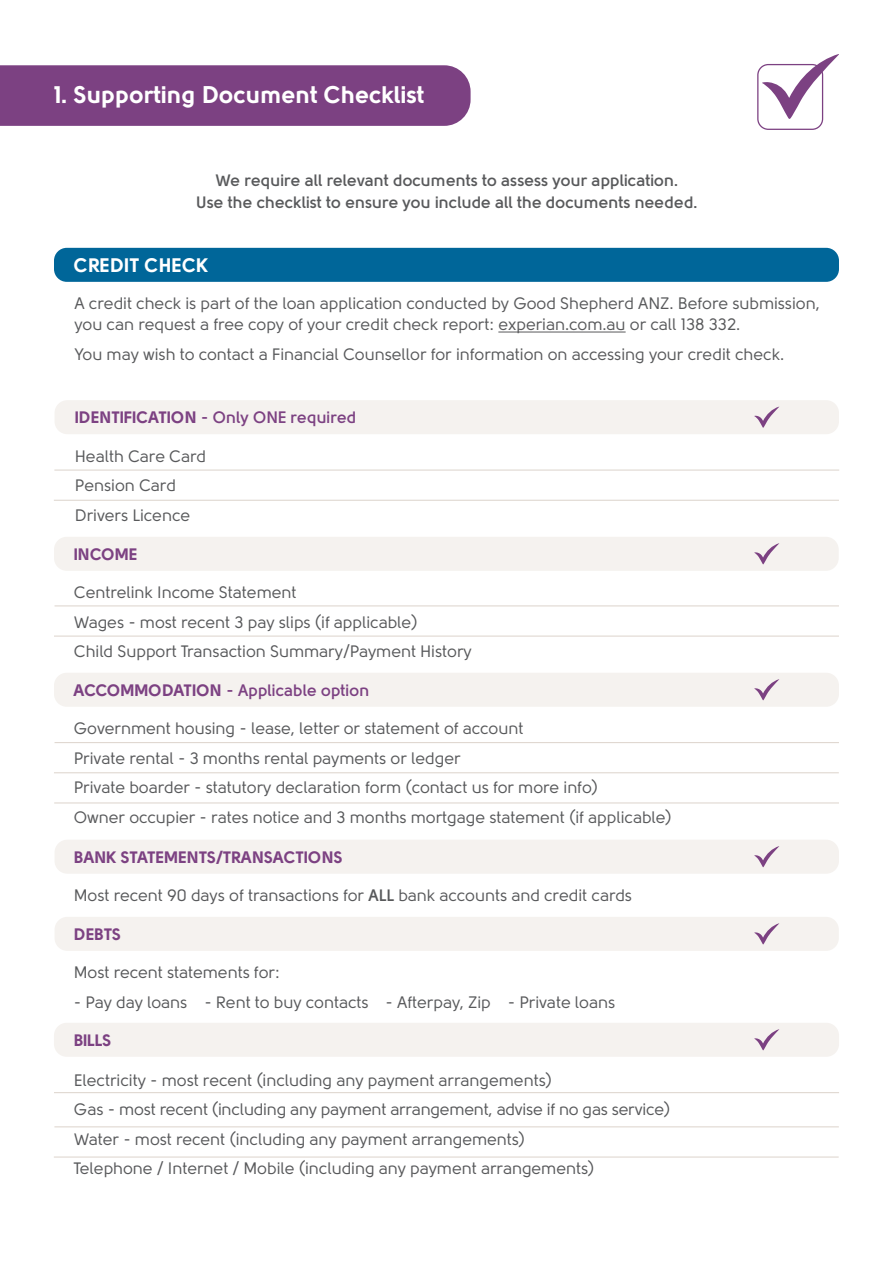
<style>
.page{position:relative;width:893px;height:1263px;background:#fff}
.page>*{position:absolute;margin:0;border:0;box-sizing:border-box;transform-origin:0 0}
.t1{font:900 24px "Solomon";color:#fff}
.t2{font:900 19.5px "Solomon";letter-spacing:.01em;color:#fff}
.t3{font:16.5px/29.5px "Solomon";color:#58595b}
.t4{font:700 16.5px/22.5px "Solomon";color:#58595b;text-align:center}
.t5{font:700 16.5px "Solomon";color:#7c4182}
.t6{font:900 16.5px "Solomon";color:#7c4182}
.s1{font-weight:900}
.s2{font-weight:700}
</style>
<div class="page">
<div style="left:0;top:65px;width:471px;height:61px;background:#7c4182"></div>
<svg style="left:761px;top:54px;width:78px;height:65px"></svg>
<div style="left:757px;top:64px;width:66px;height:66px;border:1px solid #7c4182;border-radius:10px"></div>
<div style="left:54px;top:248px;width:785px;height:34px;background:#069;border-radius:13px"></div>
<hr style="left:498px;top:332px;width:128px;height:1px;background:#58595b">
<div style="left:55px;top:400px;width:784px;height:34px;background:#f5f2ef;border-radius:13px"></div>
<hr style="left:54px;top:470px;width:785px;height:1px;background:#dcd3cb">
<hr style="left:54px;top:500px;width:785px;height:1px;background:#dcd3cb">
<div style="left:54px;top:537px;width:785px;height:34px;background:#f5f2ef;border-radius:13px"></div>
<div style="left:54px;top:673px;width:785px;height:34px;background:#f5f2ef;border-radius:13px"></div>
<hr style="left:55px;top:742px;width:784px;height:1px;background:#dcd3cb">
<hr style="left:54px;top:772px;width:785px;height:1px;background:#dcd3cb">
<hr style="left:54px;top:802px;width:785px;height:1px;background:#dcd3cb">
<div style="left:55px;top:840px;width:784px;height:34px;background:#f5f2ef;border-radius:13px"></div>
<hr style="left:55px;top:605px;width:784px;height:1px;background:#dcd3cb">
<hr style="left:54px;top:636px;width:785px;height:1px;background:#dcd3cb">
<div style="left:54px;top:1023px;width:785px;height:34px;background:#f5f2ef;border-radius:13px"></div>
<hr style="left:54px;top:1092px;width:785px;height:1px;background:#dcd3cb">
<div style="left:55px;top:917px;width:784px;height:34px;background:#f5f2ef;border-radius:13px"></div>
<svg style="left:754px;top:407px;width:25px;height:21px"></svg>
<svg style="left:754px;top:543px;width:25px;height:21px"></svg>
<svg style="left:754px;top:679px;width:25px;height:21px"></svg>
<svg style="left:754px;top:923px;width:25px;height:21px"></svg>
<svg style="left:754px;top:846px;width:25px;height:21px"></svg>
<svg style="left:754px;top:1029px;width:25px;height:21px"></svg>
<hr style="left:54px;top:1126px;width:785px;height:1px;background:#dcd3cb">
<hr style="left:54px;top:1157px;width:785px;height:1px;background:#dcd3cb">
<h1 class="t1" style="left:54px;top:81px;width:372px">1. Supporting Document Checklist</h1>
<p class="t4" style="left:196px;top:169px;width:503px">We require all relevant documents to assess your application.<br>Use the checklist to ensure you include all the documents needed.</p>
<p class="t2" style="left:74px;top:254px;width:136px">CREDIT CHECK</p>
<p class="t3" style="left:74px;top:293px;width:747px;line-height:21px">A credit check is part of the loan application conducted by Good Shepherd ANZ. Before submission, you can request a free copy of your credit check report: experian.com.au or call 138 332.</p>
<p class="t3" style="left:74px;top:340px;width:711px">You may wish to contact a Financial Counsellor for information on accessing your credit check.</p>
<p class="t5" style="left:75px;top:408px;width:283px"><span class="s1">IDENTIFICATION</span> - Only ONE required</p>
<p class="t3" style="left:75px;top:441px;width:133px">Health Care Card<br>Pension Card<br>Drivers Licence</p>
<p class="t6" style="left:74px;top:544px;width:65px">INCOME</p>
<p class="t3" style="left:74px;top:578px;width:399px">Centrelink Income Statement<br>Wages - most recent 3 pay slips (if applicable)<br>Child Support Transaction Summary/Payment History</p>
<p class="t5" style="left:74px;top:681px;width:297px"><span class="s1">ACCOMMODATION</span> - Applicable option</p>
<p class="t3" style="left:74px;top:714px;width:600px">Government housing - lease, letter or statement of account<br>Private rental - 3 months rental payments or ledger<br>Private boarder - statutory declaration form (contact us for more info)<br>Owner occupier - rates notice and 3 months mortgage statement (if applicable)</p>
<p class="t6" style="left:74px;top:847px;width:270px">BANK STATEMENTS/TRANSACTIONS</p>
<p class="t3" style="left:74px;top:881px;width:560px">Most recent 90 days of transactions for <span class="s2">ALL</span> bank accounts and credit cards</p>
<p class="t6" style="left:74px;top:924px;width:49px">DEBTS</p>
<p class="t3" style="left:74px;top:958px;width:207px">Most recent statements for:</p>
<p class="t3" style="left:74px;top:987px;width:543px">- Pay day loans - Rent to buy contacts - Afterpay, Zip - Private loans</p>
<p class="t6" style="left:74px;top:1030px;width:39px">BILLS</p>
<p class="t3" style="left:74px;top:1065px;width:598px">Electricity - most recent (including any payment arrangements)<br>Gas - most recent (including any payment arrangement, advise if no gas service)<br>Water - most recent (including any payment arrangements)<br>Telephone / Internet / Mobile (including any payment arrangements)</p>
</div>
